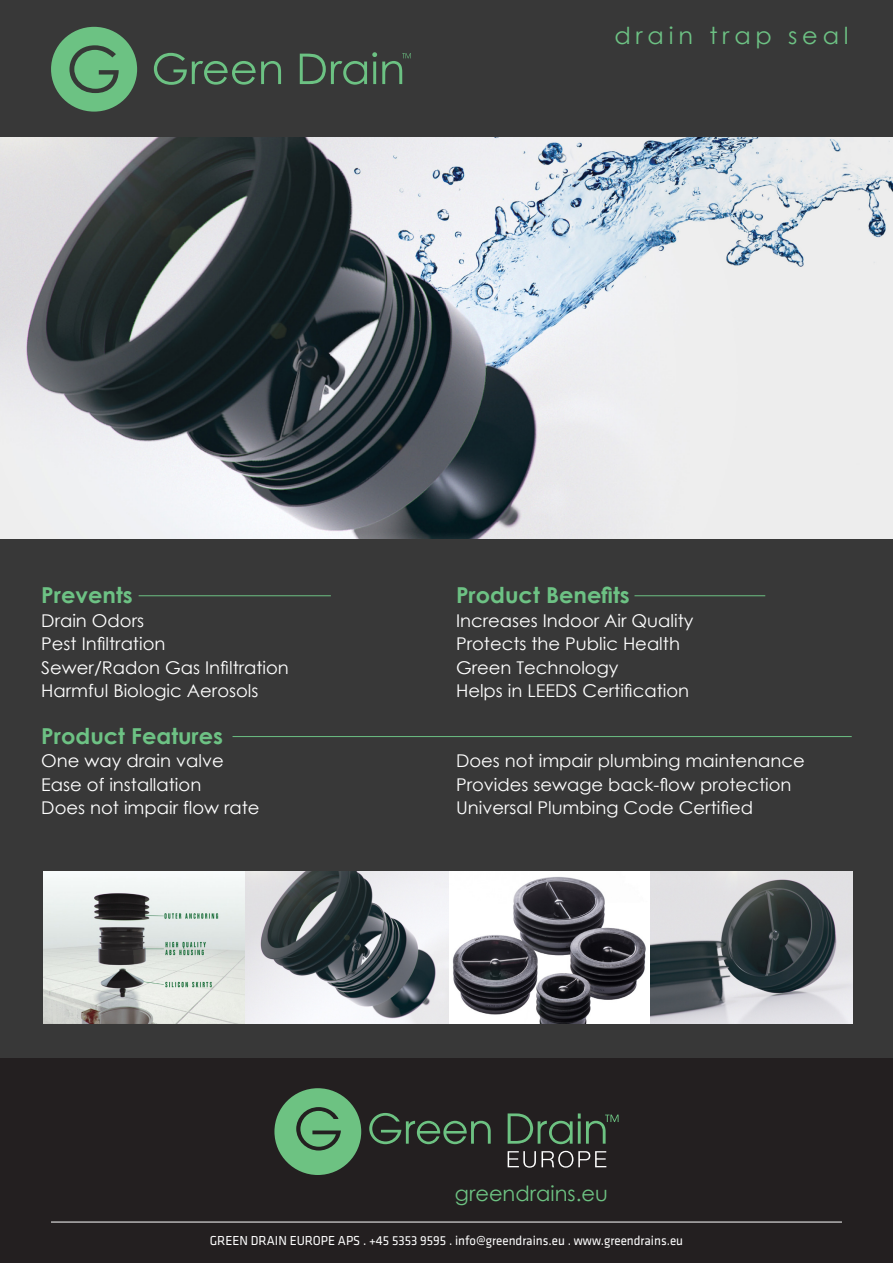
<style>
.page{position:relative;width:893px;height:1263px;background:#fff}
.page>*{position:absolute;margin:0;border:0;box-sizing:border-box;transform-origin:0 0}
.t1{font:23.4px "Century Gothic";letter-spacing:.2em;color:#6dc284}
.t2{font:700 22.05px "Century Gothic";color:#6dc284}
.t3{font:21px "Century Gothic";color:#6dc282}
.t4{font:17.55px/23.4px "Century Gothic";color:#fff}
.t5{font:13.5px "Klavika";color:#fff;scale:.96 1}
</style>
<div class="page">
<img style="left:0;top:137px;width:893px;height:402px">
<div style="left:0;top:0;width:893px;height:137px;background:#383838"></div>
<div style="left:51px;top:27px;width:86px;height:85px;background:#6cc283;border-radius:50%"></div>
<svg style="left:69px;top:45px;width:50px;height:48px"></svg>
<svg style="left:154px;top:53px;width:127px;height:32px"></svg>
<svg style="left:300px;top:52px;width:111px;height:33px"></svg>
<div style="left:0;top:539px;width:893px;height:520px;background:#383838"></div>
<img style="left:44px;top:871px;width:809px;height:152px">
<hr style="left:233px;top:736px;width:619px;height:1px;background:#6dc284">
<hr style="left:139px;top:595px;width:192px;height:1px;background:#6dc284">
<hr style="left:634px;top:595px;width:131px;height:1px;background:#6dc284">
<div style="left:0;top:1059px;width:893px;height:204px;background:#231f20"></div>
<div style="left:274px;top:1088px;width:87px;height:87px;background:#6dc282;border-radius:50%"></div>
<svg style="left:369px;top:1113px;width:250px;height:31px"></svg>
<svg style="left:296px;top:1107px;width:45px;height:43px"></svg>
<svg style="left:508px;top:1151px;width:98px;height:17px"></svg>
<hr style="left:51px;top:1222px;width:791px;height:1px;background:#fff">
<p class="t1" style="left:614px;top:20px;width:236px">drain trap seal</p>
<p class="t2" style="left:41px;top:578px;width:93px">Prevents</p>
<p class="t4" style="left:41px;top:608px;width:249px">Drain Odors<br>Pest Infiltration<br>Sewer/Radon Gas Infiltration<br>Harmful Biologic Aerosols</p>
<p class="t2" style="left:41px;top:719px;width:183px">Product Features</p>
<p class="t4" style="left:41px;top:749px;width:220px">One way drain valve<br>Ease of installation<br>Does not impair flow rate</p>
<p class="t2" style="left:456px;top:578px;width:175px">Product Benefits</p>
<p class="t4" style="left:456px;top:608px;width:239px">Increases Indoor Air Quality<br>Protects the Public Health<br>Green Technology<br>Helps in LEEDS Certification</p>
<p class="t4" style="left:456px;top:749px;width:350px">Does not impair plumbing maintenance<br>Provides sewage back-flow protection<br>Universal Plumbing Code Certified</p>
<p class="t3" style="left:455px;top:1181px;width:154px">greendrains.eu</p>
<p class="t5" style="left:210px;top:1233px;width:495px">GREEN DRAIN EUROPE APS . +45 5353 9595 . info@greendrains.eu . www.greendrains.eu</p>
</div>
